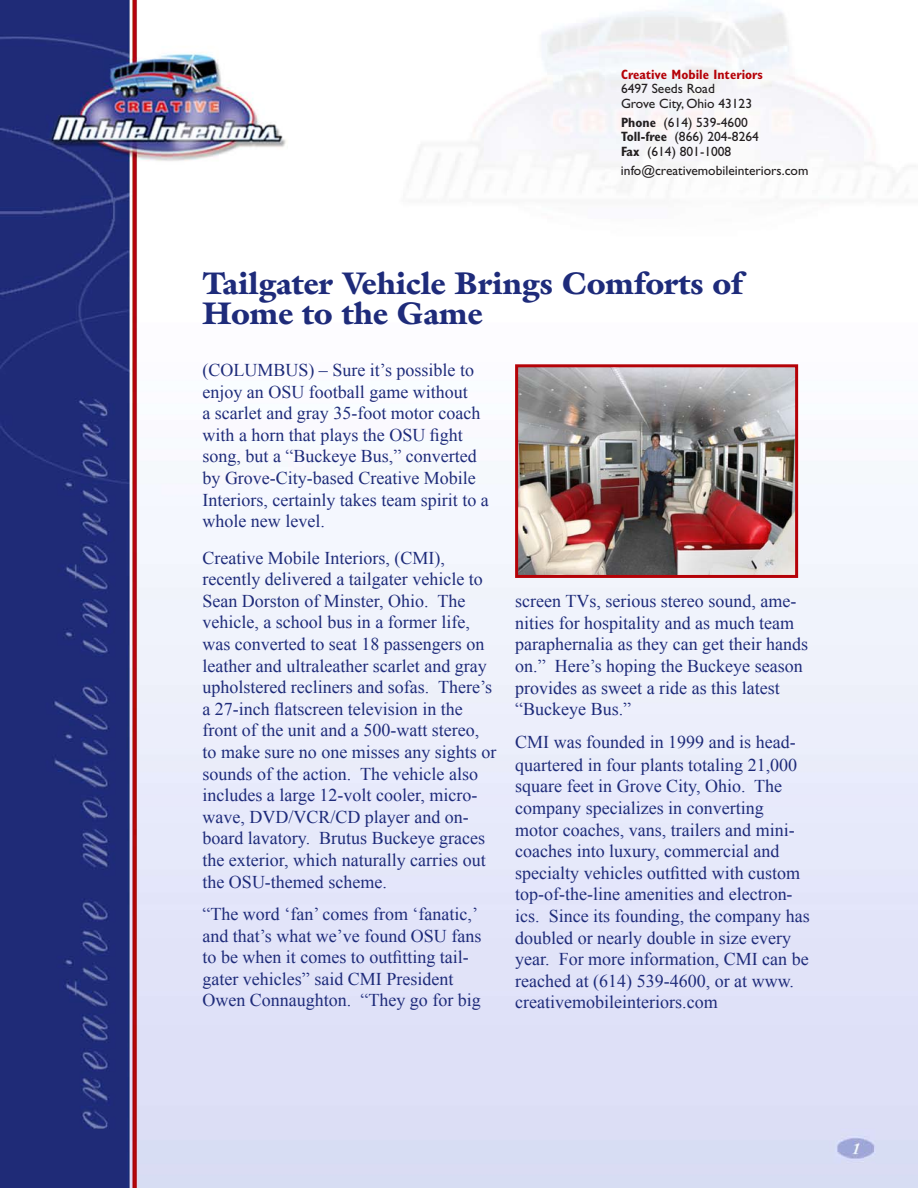
<style>
.page{position:relative;width:918px;height:1188px;background:#fff}
.page>*{position:absolute;margin:0;border:0;box-sizing:border-box;transform-origin:0 0}
.t1{font:900 31.5px/30px "Galliard";color:#1e2b7a}
.t2{font:18px/21.6px "Times New Roman";color:#1e2b7a}
.t3{font:13.5px/14.2px "Gill Sans";color:#231f20}
.t4{font:700 condensed 13.5px "Gill Sans";color:#b50208}
.s1{font-weight:700;font-stretch:condensed}
</style>
<div class="page">
<img style="left:0;top:0;width:918px;height:1188px">
<img style="left:519px;top:368px;width:275px;height:206px">
<div style="left:515px;top:364px;width:283px;height:214px;border:3px solid #b50208"></div>
<p class="t4" style="left:621px;top:67px;width:143px">Creative Mobile Interiors</p>
<p class="t3" style="left:621px;top:82px;width:133px">6497 Seeds Road<br>Grove City, Ohio 43123</p>
<p class="t3" style="left:621px;top:116px;width:139px"><span class="s1">Phone</span> (614) 539-4600<br><span class="s1">Toll-free</span> (866) 204-8264<br><span class="s1">Fax</span> (614) 801-1008</p>
<p class="t3" style="left:621px;top:164px;width:189px">info@creativemobileinteriors.com</p>
<h1 class="t1" style="left:202px;top:269px;width:542px">Tailgater Vehicle Brings Comforts of<br>Home to the Game</h1>
<p class="t2" style="left:202px;top:359px;width:288px">(COLUMBUS) – Sure it’s possible to enjoy an OSU football game without<br>a scarlet and gray 35-foot motor coach with a horn that plays the OSU fight song, but a “Buckeye Bus,” converted by Grove-City-based Creative Mobile Interiors, certainly takes team spirit to a whole new level.</p>
<p class="t2" style="left:202px;top:546px;width:295px">Creative Mobile Interiors, (CMI), recently delivered a tailgater vehicle to Sean Dorston of Minster, Ohio. The vehicle, a school bus in a former life, was converted to seat 18 passengers on leather and ultraleather scarlet and gray upholstered recliners and sofas. There’s a 27-inch flatscreen television in the front of the unit and a 500-watt stereo, to make sure no one misses any sights or sounds of the action. The vehicle also includes a large 12-volt cooler, micro&shy;wave, DVD/VCR/CD player and on&shy;board lavatory. Brutus Buckeye graces the exterior, which naturally carries out the OSU-themed scheme.</p>
<p class="t2" style="left:202px;top:903px;width:280px">“The word ‘fan’ comes from ‘fanatic,’ and that’s what we’ve found OSU fans to be when it comes to outfitting tail&shy;gater vehicles” said CMI President Owen Connaughton. “They go for big</p>
<p class="t2" style="left:515px;top:590px;width:294px">screen TVs, serious stereo sound, ame&shy;nities for hospitality and as much team paraphernalia as they can get their hands on.” Here’s hoping the Buckeye season provides as sweet a ride as this latest “Buckeye Bus.”</p>
<p class="t2" style="left:515px;top:730px;width:283px;line-height:23.2px">CMI was founded in 1999 and is head&shy;quartered in four plants totaling 21,000</p>
<p class="t2" style="left:515px;top:775px;width:296px">square feet in Grove City, Ohio. The company specializes in converting motor coaches, vans, trailers and mini&shy;coaches into luxury, commercial and specialty vehicles outfitted with custom top-of-the-line amenities and electron&shy;ics. Since its founding, the company has doubled or nearly double in size every year. For more information, CMI can be reached at (614) 539-4600, or at www. creativemobileinteriors.com</p>
</div>
